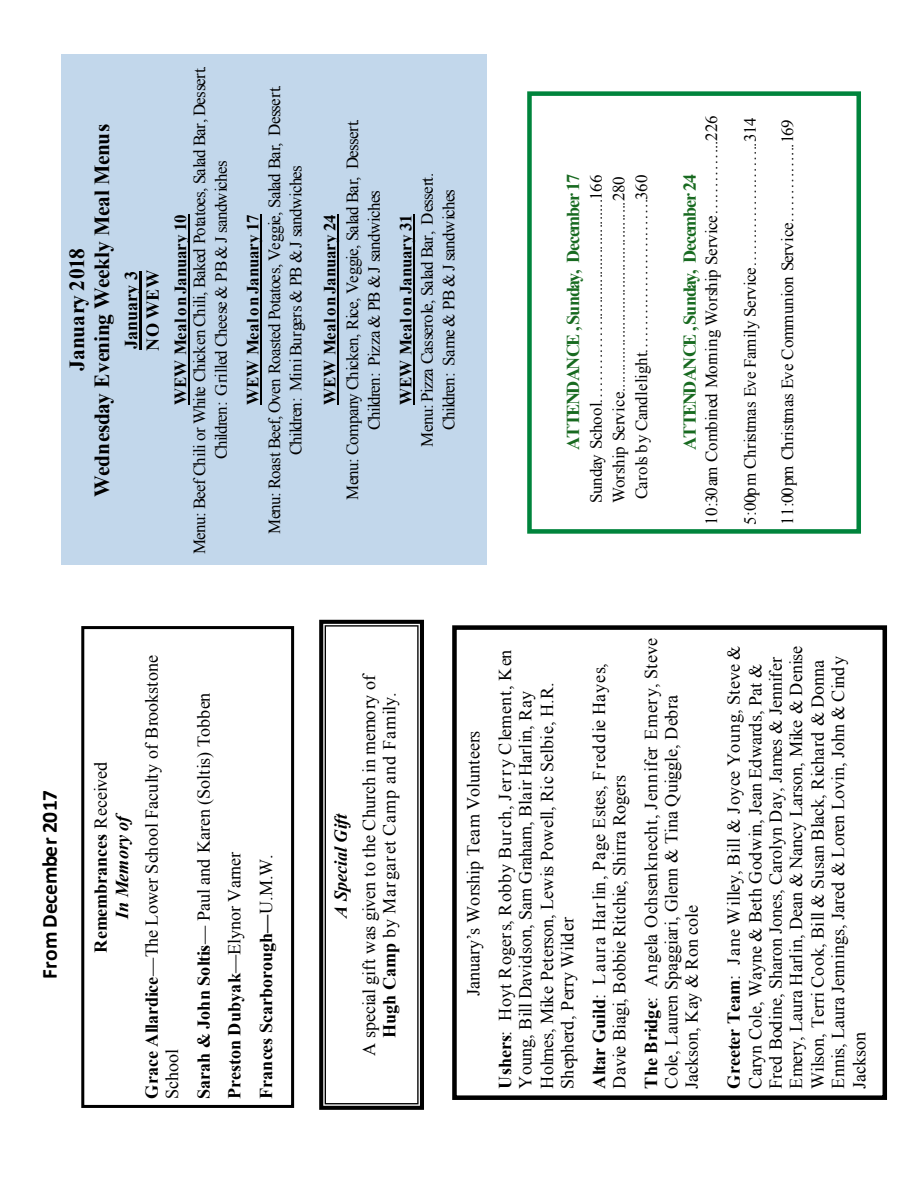
<style>
.page{position:relative;width:918px;height:1188px;background:#fff}
.page>*{position:absolute;margin:0;border:0;box-sizing:border-box;transform-origin:0 0}
.t1{font:700 21.45px/24.9px "Times New Roman";letter-spacing:-.025em;color:#000;text-align:center}
.t2{font:700 21.45px "Calibri";color:#000}
.t3{font:18.15px/21px "Times New Roman";color:#000}
.t4{font:700 18.15px/21.5px "Times New Roman";color:#000}
.t5{font:700 18.15px "Times New Roman";letter-spacing:-.06em;color:#186a20}
.t6{font:italic 700 18.15px "Times New Roman";color:#000}
.t7{font:16.95px/21.5px "Times New Roman";letter-spacing:-.035em;color:#000;text-align:center}
.t8{font:16.95px/22.6px "Times New Roman";letter-spacing:-.01em;color:#000}
.t9{font:700 16.95px "Times New Roman";color:#000}
.s1{font-weight:400}
.s2{font-style:italic}
.s3{font-weight:700}
</style>
<div class="page">
<div style="left:81px;top:626px;width:213px;height:482px;border:3px solid #000"></div>
<div style="left:61px;top:54px;width:426px;height:511px;background:#c2d7eb"></div>
<hr style="left:140px;top:271px;width:2px;height:78px;background:#000">
<hr style="left:188px;top:215px;width:1px;height:190px;background:#000">
<hr style="left:261px;top:215px;width:1px;height:190px;background:#000">
<hr style="left:338px;top:215px;width:1px;height:190px;background:#000">
<hr style="left:414px;top:215px;width:1px;height:190px;background:#000">
<div style="left:527px;top:91px;width:334px;height:443px;border:5px solid #00843c"></div>
<div style="left:452px;top:625px;width:435px;height:475px;border:5px solid #000"></div>
<svg style="left:319px;top:620px;width:105px;height:490px"></svg>
<p class="t1" style="left:64px;top:497px;width:374px;rotate:-90deg">January 2018<br>Wednesday Evening Weekly Meal Menus</p>
<p class="t4" style="left:120px;top:351px;width:82px;rotate:-90deg">January 3<br>NO WEW</p>
<p class="t7" style="left:189px;top:554px;width:490px;rotate:-90deg">Menu: Beef Chili or White Chicken Chili, Baked Potatoes, Salad Bar, Dessert.<br>Children: Grilled Cheese &amp; PB &amp; J sandwiches</p>
<p class="t9" style="left:169px;top:405px;width:192px;rotate:-90deg">WEW Meal on January 10</p>
<p class="t7" style="left:263px;top:534px;width:451px;rotate:-90deg">Menu: Roast Beef, Oven Roasted Potatoes, Veggie, Salad Bar, Dessert.<br>Children: Mini Burgers &amp; PB &amp; J sandwiches</p>
<p class="t9" style="left:241px;top:405px;width:192px;rotate:-90deg">WEW Meal on January 17</p>
<p class="t7" style="left:342px;top:500px;width:383px;rotate:-90deg">Menu: Company Chicken, Rice, Veggie, Salad Bar, Dessert.<br>Children: Pizza &amp; PB &amp; J sandwiches</p>
<p class="t9" style="left:318px;top:405px;width:192px;rotate:-90deg">WEW Meal on January 24</p>
<p class="t8" style="left:700px;top:525px;width:411px;rotate:-90deg">10:30am Combined Morning Worship Service…………..226</p>
<p class="t8" style="left:738px;top:525px;width:408px;rotate:-90deg">5:00pm Christmas Eve Family Service…………………..314</p>
<p class="t8" style="left:776px;top:525px;width:407px;rotate:-90deg">11:00pm Christmas Eve Communion Service…………...169</p>
<p class="t7" style="left:416px;top:447px;width:275px;rotate:-90deg">Menu: Pizza Casserole, Salad Bar, Dessert.<br>Children: Same &amp; PB &amp; J sandwiches</p>
<p class="t5" style="left:560px;top:450px;width:278px;rotate:-90deg">ATTENDANCE , Sunday, December 17</p>
<p class="t8" style="left:584px;top:503px;width:330px;rotate:-90deg">Sunday School…………….............................166<br>Worship Service..............................................280<br>Carols by Candlelight……………………….360</p>
<p class="t5" style="left:677px;top:450px;width:278px;rotate:-90deg">ATTENDANCE , Sunday, December 24</p>
<p class="t9" style="left:394px;top:405px;width:192px;rotate:-90deg">WEW Meal on January 31</p>
<p class="t2" style="left:36px;top:979px;width:190px;rotate:-90deg">From December 2017</p>
<p class="t4" style="left:89px;top:919px;width:159px;text-indent:-34px;rotate:-90deg">Remembrances <span class="s1">Received<br></span><span class="s2">In Memory of</span></p>
<p class="t3" style="left:141px;top:1099px;width:445px;line-height:20.4px;rotate:-90deg"><span class="s3">Grace Allardice</span>—The Lower School Faculty of Brookstone<br>School</p>
<p class="t4" style="left:188px;top:1099px;width:408px;line-height:31.2px;rotate:-90deg">Sarah &amp; John Soltis<span class="s1">— Paul and Karen (Soltis) Tobben<br></span>Preston Dubyak<span class="s1">—Elynor Varner<br></span>Frances Scarborough—<span class="s1">U.M.W.</span></p>
<p class="t6" style="left:328px;top:918px;width:106px;rotate:-90deg">A Special Gift</p>
<p class="t3" style="left:359px;top:1056px;width:384px;line-height:20.4px;text-align:center;rotate:-90deg">A special gift was given to the Church in memory of<br><span class="s3">Hugh Camp</span> by Margaret Camp and Family.</p>
<p class="t3" style="left:457px;top:1089px;width:441px;line-height:31.7px;text-indent:93px;rotate:-90deg">January’s Worship Team Volunteers<br><span class="s3">Ushers</span>: Hoyt Rogers, Robby Burch, Jerry Clement, Ken</p>
<p class="t3" style="left:515px;top:1089px;width:408px;rotate:-90deg">Young, Bill Davidson, Sam Graham, Blair Harlin, Ray<br>Holmes, Mike Peterson, Lewis Powell, Ric Selbie, H.R.<br>Shepherd, Perry Wilder</p>
<p class="t3" style="left:589px;top:1089px;width:427px;line-height:20.4px;rotate:-90deg"><span class="s3">Altar Guild</span>: Laura Har lin, Page Estes, Freddie Hayes,<br>Davie Biagi, Bobbie Ritchie, Shirra Rogers</p>
<p class="t3" style="left:641px;top:1089px;width:452px;line-height:20.4px;rotate:-90deg"><span class="s3">The Bridge</span>: Angela Ochsenknecht, Jenn ifer Emery, Steve<br>Cole, Lauren Spaggiari, Glenn &amp; Tina Quiggle, Debra<br>Jackson, Kay &amp; Ron cole</p>
<p class="t3" style="left:723px;top:1089px;width:445px;rotate:-90deg"><span class="s3">Greeter Team</span>: Jane Willey, Bill &amp; Joyce Young, Steve &amp; Caryn Cole, Wayne &amp; Beth Godwin, Jean Edwards, Pat &amp; Fred Bodine, Sharon Jones, Carolyn Day, James &amp; Jennifer Emery, Laura Harlin, Dean &amp; Nancy Larson, Mike &amp; Denise Wilson, Terri Cook, Bill &amp; Susan Black, Richard &amp; Donna Ennis, Laura Jennings, Jared &amp; Loren Lovin, John &amp; Cindy Jackson</p>
</div>
